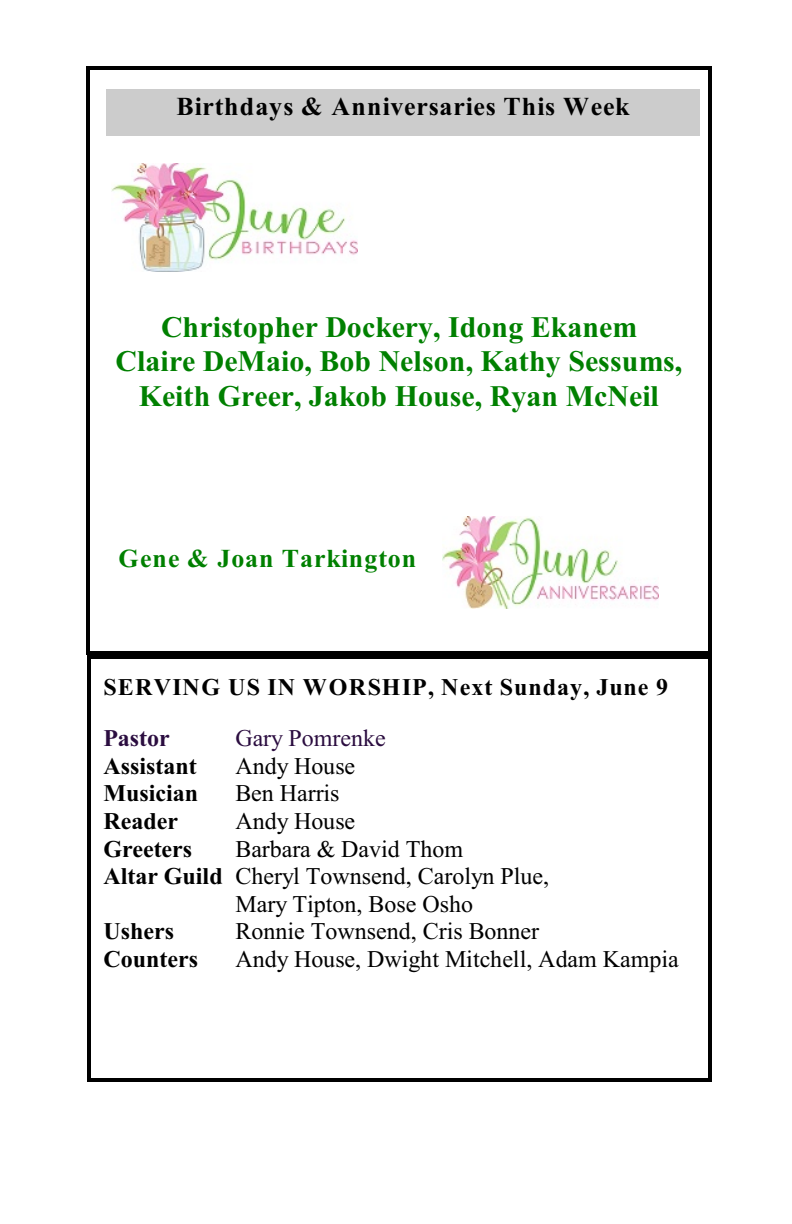
<style>
.page{position:relative;width:792px;height:1224px;background:#fff}
.page>*{position:absolute;margin:0;border:0;box-sizing:border-box;transform-origin:0 0}
.t1{font:700 29.8px/34.4px "Times New Roman";color:#008000;text-align:center}
.t2{font:700 26px "Times New Roman";letter-spacing:.03em;color:#000}
.t3{font:700 26px "Times New Roman";letter-spacing:.035em;color:#008000}
.t4{font:24px "Times New Roman";color:#000}
.t5{font:700 24px "Times New Roman";color:#000}
.t6{font:700 24px "Times New Roman";letter-spacing:.04em;color:#000}
.t7{font:24px "Times New Roman";color:#2b0d40}
.t8{font:700 24px "Times New Roman";color:#2b0d40}
.s1{font-weight:700}
</style>
<div class="page">
<hr style="left:88px;top:655px;width:3px;height:427px;background:#000">
<hr style="left:708px;top:655px;width:3px;height:427px;background:#000">
<hr style="left:88px;top:655px;width:623px;height:4px;background:#000">
<hr style="left:88px;top:1079px;width:623px;height:3px;background:#000">
<div style="left:107px;top:89px;width:593px;height:47px;background:#ccc"></div>
<img style="left:112px;top:163px;width:246px;height:108px">
<img style="left:443px;top:516px;width:216px;height:92px">
<hr style="left:86px;top:66px;width:4px;height:589px;background:#000">
<hr style="left:708px;top:66px;width:3px;height:589px;background:#000">
<hr style="left:86px;top:66px;width:625px;height:4px;background:#000">
<hr style="left:86px;top:651px;width:625px;height:4px;background:#000">
<p class="t2" style="left:176px;top:98px;width:455px">Birthdays &amp; Anniversaries This Week</p>
<p class="t1" style="left:115px;top:313px;width:569px">Christopher Dockery, Idong Ekanem<br>Claire DeMaio, Bob Nelson, Kathy Sessums,<br>Keith Greer, Jakob House, Ryan McNeil</p>
<p class="t3" style="left:119px;top:550px;width:299px">Gene &amp; Joan Tarkington</p>
<p class="t6" style="left:103px;top:679px;width:566px">SERVING US IN WORSHIP, Next Sunday, June 9</p>
<p class="t8" style="left:103px;top:730px;width:68px">Pastor</p>
<p class="t7" style="left:235px;top:730px;width:152px">Gary Pomrenke</p>
<p class="t5" style="left:103px;top:758px;width:95px">Assistant</p>
<p class="t4" style="left:235px;top:757px;width:121px">Andy House</p>
<p class="t5" style="left:103px;top:785px;width:96px">Musician</p>
<p class="t4" style="left:235px;top:785px;width:106px">Ben Harris</p>
<p class="t5" style="left:103px;top:813px;width:76px">Reader</p>
<p class="t4" style="left:235px;top:812px;width:121px">Andy House</p>
<p class="t5" style="left:103px;top:840px;width:90px">Greeters</p>
<p class="t4" style="left:235px;top:840px;width:229px">Barbara &amp; David Thom</p>
<p class="t4" style="left:103px;top:868px;width:447px"><span class="s1">Altar Guild</span> Cheryl Townsend, Carolyn Plue,</p>
<p class="t4" style="left:235px;top:895px;width:239px">Mary Tipton, Bose Osho</p>
<p class="t5" style="left:103px;top:923px;width:72px">Ushers</p>
<p class="t4" style="left:235px;top:923px;width:305px">Ronnie Townsend, Cris Bonner</p>
<p class="t5" style="left:103px;top:951px;width:96px">Counters</p>
<p class="t4" style="left:235px;top:950px;width:445px">Andy House, Dwight Mitchell, Adam Kampia</p>
</div>
